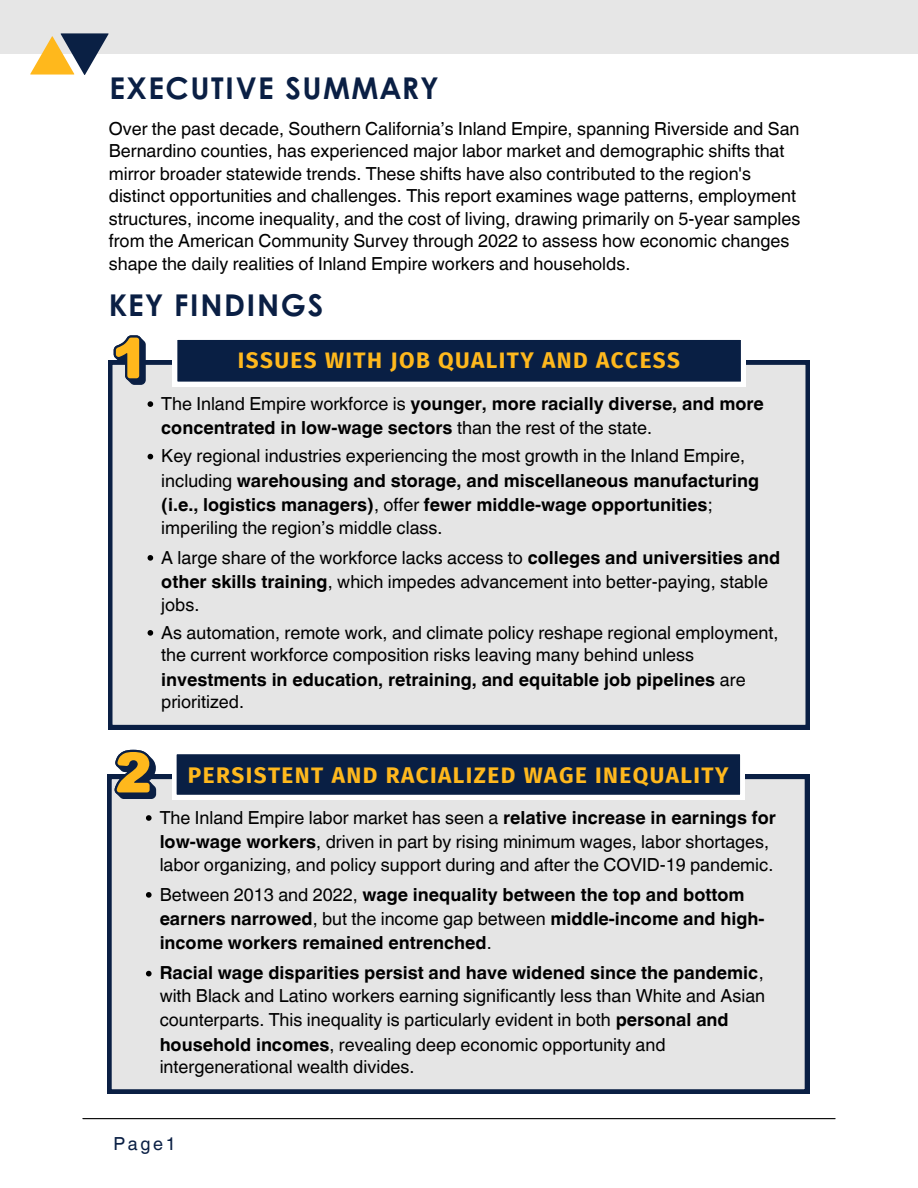
<style>
.page{position:relative;width:918px;height:1188px;background:#fff}
.page>*{position:absolute;margin:0;border:0;box-sizing:border-box;transform-origin:0 0}
.t1{font:700 30px "Century Gothic";letter-spacing:.05em;color:#0a1f44}
.t2{font:700 22.5px "Fira Sans";letter-spacing:.065em;color:#ffb81d}
.t3{font:18px/22.5px "Helvetica World";color:#000}
.t4{font:700 18px/24.3px "Helvetica World";color:#000}
.t5{font:18px "Helvetica World";letter-spacing:.15em;color:#0a1f44}
.s1{font-weight:400}
.s2{font-weight:700}
</style>
<div class="page">
<div style="left:0;top:0;width:918px;height:54px;background:#e6e6e6"></div>
<hr style="left:83px;top:1118px;width:752px;height:1px;background:#000">
<div style="left:108px;top:360px;width:702px;height:369px;background:#e5e5e5"></div>
<svg style="left:173px;top:339px;width:572px;height:47px;background:#283b5b"></svg>
<svg style="left:114px;top:335px;width:32px;height:50px;background:#9f8d61"></svg>
<svg style="left:148px;top:401px;width:5px;height:6px"></svg>
<svg style="left:148px;top:454px;width:5px;height:5px"></svg>
<svg style="left:148px;top:555px;width:5px;height:6px"></svg>
<svg style="left:148px;top:630px;width:5px;height:6px"></svg>
<div style="left:107px;top:775px;width:702px;height:319px;background:#e5e5e5"></div>
<div style="left:172px;top:750px;width:572px;height:50px;background:#fff"></div>
<svg style="left:176px;top:754px;width:569px;height:45px;background:#233758"></svg>
<svg style="left:146px;top:815px;width:6px;height:6px"></svg>
<svg style="left:146px;top:892px;width:6px;height:6px"></svg>
<svg style="left:146px;top:971px;width:6px;height:5px"></svg>
<svg style="left:114px;top:750px;width:42px;height:49px;background:#95804d"></svg>
<svg style="left:30px;top:33px;width:79px;height:42px"></svg>
<p class="t1" style="left:110px;top:66px;width:330px">EXECUTIVE SUMMARY</p>
<p class="t3" style="left:109px;top:117px;width:693px">Over the past decade, Southern California’s Inland Empire, spanning Riverside and San Bernardino counties, has experienced major labor market and demographic shifts that mirror broader statewide trends. These shifts have also contributed to the region's distinct opportunities and challenges. This report examines wage patterns, employment structures, income inequality, and the cost of living, drawing primarily on 5-year samples from the American Community Survey through 2022 to assess how economic changes shape the daily realities of Inland Empire workers and households.</p>
<p class="t1" style="left:109px;top:283px;width:216px">KEY FINDINGS</p>
<p class="t2" style="left:238px;top:347px;width:444px">ISSUES WITH JOB QUALITY AND ACCESS</p>
<p class="t4" style="left:161px;top:390px;width:604px"><span class="s1">The Inland Empire workforce is</span> younger, more racially diverse, and more concentrated in low-wage sectors <span class="s1">than the rest of the state.</span></p>
<p class="t4" style="left:161px;top:442px;width:599px"><span class="s1">Key regional industries experiencing the most growth in the Inland Empire, including</span> warehousing and storage, and miscellaneous manufacturing (i.e., logistics managers)<span class="s1">, offer</span> fewer middle-wage opportunities<span class="s1">;</span></p>
<p class="t3" style="left:161px;top:516px;width:283px">imperiling the region’s middle class.</p>
<p class="t3" style="left:161px;top:545px;width:621px;line-height:24.3px">A large share of the workforce lacks access to <span class="s2">colleges and universities and other skills training</span>, which impedes advancement into better-paying, stable</p>
<p class="t3" style="left:161px;top:593px;width:40px">jobs.</p>
<p class="t3" style="left:161px;top:621px;width:619px">As automation, remote work, and climate policy reshape regional employment, the current workforce composition risks leaving many behind unless</p>
<p class="t4" style="left:161px;top:666px;width:586px;line-height:22.5px">investments in education, retraining, and equitable job pipelines <span class="s1">are prioritized.</span></p>
<p class="t2" style="left:188px;top:762px;width:542px">PERSISTENT AND RACIALIZED WAGE INEQUALITY</p>
<p class="t3" style="left:160px;top:805px;width:618px;line-height:24.3px">The Inland Empire labor market has seen a <span class="s2">relative increase in earnings for low-wage workers</span>, driven in part by rising minimum wages, labor shortages,</p>
<p class="t3" style="left:160px;top:853px;width:615px">labor organizing, and policy support during and after the COVID-19 pandemic.</p>
<p class="t4" style="left:160px;top:880px;width:606px"><span class="s1">Between 2013 and 2022,</span> wage inequality between the top and bottom earners narrowed<span class="s1">, but the income gap between</span> middle-income and high&shy;income workers remained entrenched<span class="s1">.</span></p>
<p class="t3" style="left:160px;top:962px;width:607px"><span class="s2">Racial wage disparities persist and have widened since the pandemic</span>, with Black and Latino workers earning significantly less than White and Asian</p>
<p class="t3" style="left:160px;top:1008px;width:571px;line-height:24.3px">counterparts. This inequality is particularly evident in both <span class="s2">personal and household incomes</span>, revealing deep economic opportunity and</p>
<p class="t3" style="left:160px;top:1056px;width:256px">intergenerational wealth divides.</p>
<p class="t5" style="left:113px;top:1133px;width:64px">Page1</p>
</div>
